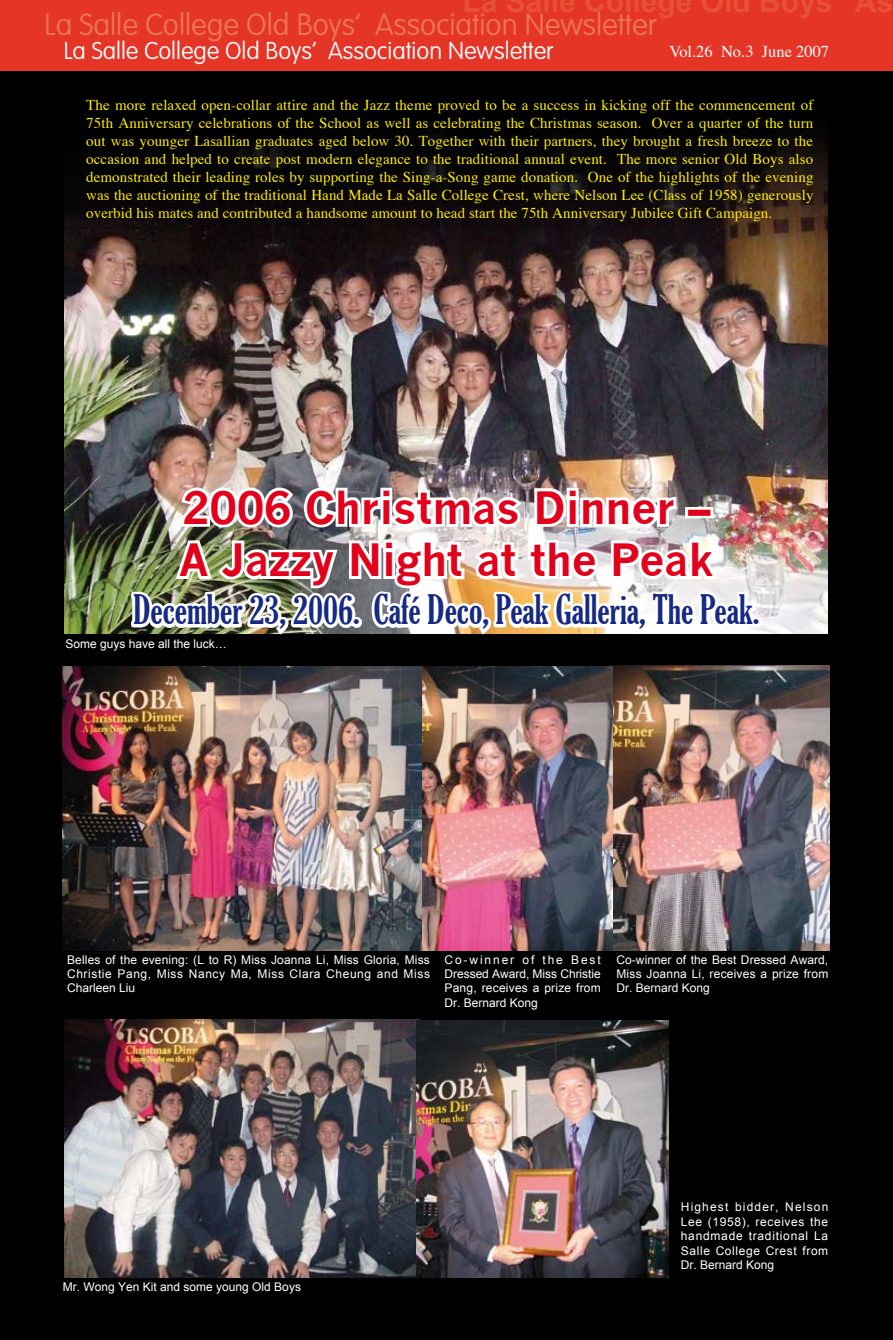
<style>
.page{position:relative;width:893px;height:1340px;background:#fff}
.page>*{position:absolute;margin:0;border:0;box-sizing:border-box;transform-origin:0 0}
.t1{font:700 43.5px/52.2px "News Gothic";color:#e2001a}
.t2{font:extra-condensed 39px "Gloucester";color:#162983}
.t3{font:100 30px "VAG Rounded";color:#ec7654}
.t4{font:700 30px "Arial";color:#e75136}
.t5{font:100 24px "VAG Rounded";color:#fff}
.t6{font:16.5px "Times";color:#fff}
.t7{font:15px/18px "Times";letter-spacing:.005em;color:#ffec00;text-align:justify}
.t8{font:12px/14.4px "Arial";letter-spacing:.015em;color:#fff;text-align:justify}
</style>
<div class="page">
<div style="left:0;top:0;width:893px;height:72px;background:#e53527"></div>
<div style="left:0;top:71px;width:893px;height:1268px;background:#000"></div>
<img style="left:421px;top:665px;width:408px;height:285px">
<img style="left:64px;top:135px;width:763px;height:498px">
<img style="left:64px;top:1019px;width:357px;height:258px">
<img style="left:63px;top:666px;width:358px;height:284px">
<img style="left:417px;top:1020px;width:252px;height:256px">
<img style="left:126px;top:483px;width:641px;height:382px">
<h3 class="t4" style="left:462px;top:-15px;width:432px">La Salle College Old Boys As</h3>
<p class="t6" style="left:670px;top:36px;width:161px">Vol.26 No.3 June 2007</p>
<h3 class="t3" style="left:45px;top:7px;width:614px">La Salle College Old Boys’ Association Newsletter</h3>
<h3 class="t5" style="left:64px;top:36px;width:492px">La Salle College Old Boys’ Association Newsletter</h3>
<p class="t7" style="left:86px;top:94px;width:729px">The more relaxed open-collar attire and the Jazz theme proved to be a success in kicking off the commencement of 75th Anniversary celebrations of the School as well as celebrating the Christmas season. Over a quarter of the turn out was younger Lasallian graduates aged below 30. Together with their partners, they brought a fresh breeze to the occasion and helped to create post modern elegance to the traditional annual event. The more senior Old Boys also demonstrated their leading roles by supporting the Sing-a-Song game donation. One of the highlights of the evening was the auctioning of the traditional Hand Made La Salle College Crest, where Nelson Lee (Class of 1958) generously overbid his mates and contributed a handsome amount to head start the 75th Anniversary Jubilee Gift Campaign.</p>
<h1 class="t1" style="left:179px;top:481px;width:536px">2006 Christmas Dinner –<br>A Jazzy Night at the Peak</h1>
<h2 class="t2" style="left:133px;top:588px;width:628px">December 23, 2006. Café Deco, Peak Galleria, The Peak.</h2>
<p class="t8" style="left:65px;top:637px;width:163px">Some guys have all the luck…</p>
<p class="t8" style="left:67px;top:952px;width:364px">Belles of the evening: (L to R) Miss Joanna Li, Miss Gloria, Miss Christie Pang, Miss Nancy Ma, Miss Clara Cheung and Miss Charleen Liu</p>
<p class="t8" style="left:444px;top:952px;width:158px">Co-winner of the Best Dressed Award, Miss Christie Pang, receives a prize from Dr. Bernard Kong</p>
<p class="t8" style="left:616px;top:952px;width:213px">Co-winner of the Best Dressed Award, Miss Joanna Li, receives a prize from Dr. Bernard Kong</p>
<p class="t8" style="left:63px;top:1279px;width:240px">Mr. Wong Yen Kit and some young Old Boys</p>
<p class="t8" style="left:681px;top:1199px;width:149px">Highest bidder, Nelson Lee (1 958), receives the handmade traditional La Salle College Crest from Dr. Bernard Kong</p>
</div>
